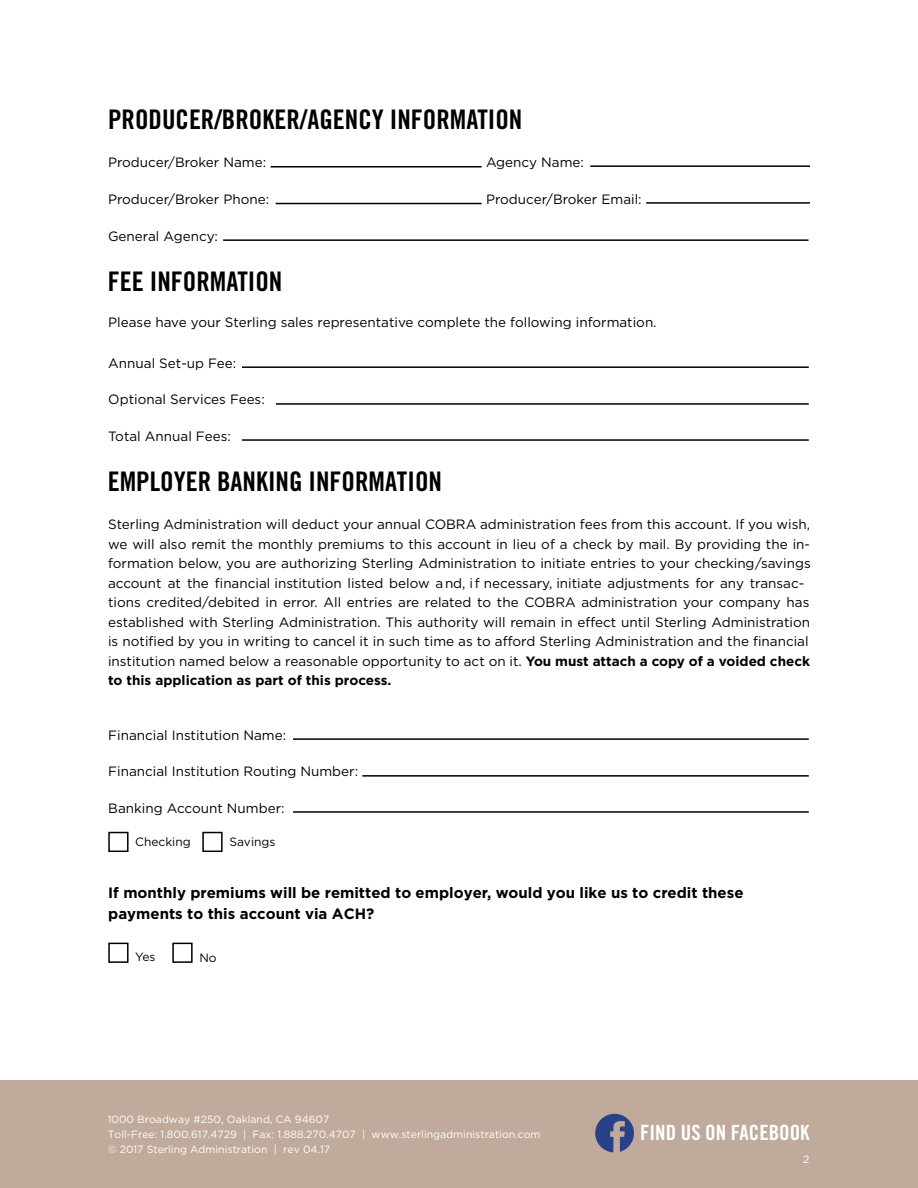
<style>
.page{position:relative;width:918px;height:1188px;background:#fff}
.page>*{position:absolute;margin:0;border:0;box-sizing:border-box;transform-origin:0 0}
.t1{font:27px "Trade Gothic Bold Cond Twenty";color:#000}
.t2{font:21px "Trade Gothic Bold Cond Twenty";color:#fff}
.t3{font:700 15px/21px "Gotham";color:#000}
.t4{font:13.5px/19.5px "Gotham";color:#000}
.t5{font:12px "Gotham";color:#000}
.t6{font:10.5px/15px "Gotham";color:#fff}
.s1{font-family:"Trade Gothic LT Std Bd Cn 20"}
.s2{font-weight:700}
</style>
<div class="page">
<div style="left:0;top:1080px;width:918px;height:108px;background:#c0aa9b"></div>
<svg style="left:595px;top:1114px;width:39px;height:39px"></svg>
<hr style="left:271px;top:166px;width:211px;height:2px;background:#000">
<hr style="left:590px;top:165px;width:220px;height:2px;background:#000">
<hr style="left:276px;top:203px;width:206px;height:1px;background:#000">
<hr style="left:646px;top:202px;width:164px;height:2px;background:#000">
<hr style="left:223px;top:239px;width:586px;height:2px;background:#000">
<hr style="left:242px;top:366px;width:567px;height:2px;background:#000">
<hr style="left:276px;top:403px;width:533px;height:2px;background:#000">
<hr style="left:242px;top:439px;width:567px;height:2px;background:#000">
<hr style="left:293px;top:738px;width:516px;height:2px;background:#000">
<hr style="left:362px;top:775px;width:447px;height:2px;background:#000">
<hr style="left:293px;top:811px;width:516px;height:2px;background:#000">
<div style="left:108px;top:943px;width:21px;height:20px;background:#fff;border:2px solid #000"></div>
<div style="left:172px;top:943px;width:21px;height:20px;background:#fff;border:2px solid #000"></div>
<div style="left:108px;top:832px;width:21px;height:20px;background:#fff;border:2px solid #000"></div>
<div style="left:202px;top:832px;width:21px;height:20px;background:#fff;border:2px solid #000"></div>
<h1 class="t1" style="left:108px;top:103px;width:416px">PRODUCER/BROKER/AGENCY INFORMATION</h1>
<p class="t4" style="left:108px;top:153px;width:160px">Producer/Broker Name:</p>
<p class="t4" style="left:486px;top:153px;width:100px">Agency Name:</p>
<p class="t4" style="left:108px;top:189px;width:163px">Producer/Broker Phone:</p>
<p class="t4" style="left:486px;top:189px;width:157px">Producer/Broker Email:</p>
<p class="t4" style="left:108px;top:227px;width:112px">General Agency:</p>
<h1 class="t1" style="left:108px;top:265px;width:176px">FEE INFORMATION</h1>
<p class="t4" style="left:108px;top:312px;width:550px">Please have your Sterling sales representative complete the following information.</p>
<p class="t4" style="left:108px;top:353px;width:130px">Annual Set-up Fee:</p>
<p class="t4" style="left:108px;top:390px;width:158px">Optional Services Fees:</p>
<p class="t4" style="left:108px;top:426px;width:124px">Total Annual Fees:</p>
<h1 class="t1" style="left:108px;top:465px;width:336px"><span class="s1">EMPLOYER</span> BANKING INFORMATION</h1>
<p class="t4" style="left:108px;top:515px;width:704px">Sterling Administration will deduct your annual COBRA administration fees from this account. If you wish, we will also remit the monthly premiums to this account in lieu of a check by mail. By providing the in&shy;formation below, you are authorizing Sterling Administration to initiate entries to your checking/savings account at the financial institution listed below and, if necessary, initiate adjustments for any transac&shy;tions credited/debited in error. All entries are related to the COBRA administration your company has established with Sterling Administration. This authority will remain in effect until Sterling Administration is notified by you in writing to cancel it in such time as to afford Sterling Administration and the financial institution named below a reasonable opportunity to act on it. <span class="s2">You must attach a copy of a voided check to this application as part of this process.</span></p>
<p class="t4" style="left:108px;top:725px;width:179px">Financial Institution Name:</p>
<p class="t4" style="left:108px;top:762px;width:251px">Financial Institution Routing Number:</p>
<p class="t4" style="left:108px;top:798px;width:178px">Banking Account Number:</p>
<p class="t5" style="left:135px;top:835px;width:57px">Checking</p>
<p class="t5" style="left:229px;top:835px;width:48px">Savings</p>
<p class="t3" style="left:108px;top:882px;width:637px">If monthly premiums will be remitted to employer, would you like us to credit these payments to this account via ACH?</p>
<p class="t5" style="left:135px;top:950px;width:22px">Yes</p>
<p class="t5" style="left:199px;top:951px;width:19px">No</p>
<p class="t6" style="left:108px;top:1112px;width:434px">1000 Broadway #250, Oakland, CA 94607<br>Toll-Free: 1.800.617.4729 | Fax: 1.888.270.4707 | www.sterlingadministration.com © 2017 Sterling Administration | rev 04.17</p>
<h2 class="t2" style="left:640px;top:1120px;width:171px">FIND US ON FACEBOOK</h2>
<p class="t6" style="left:803px;top:1152px;width:8px">2</p>
</div>
